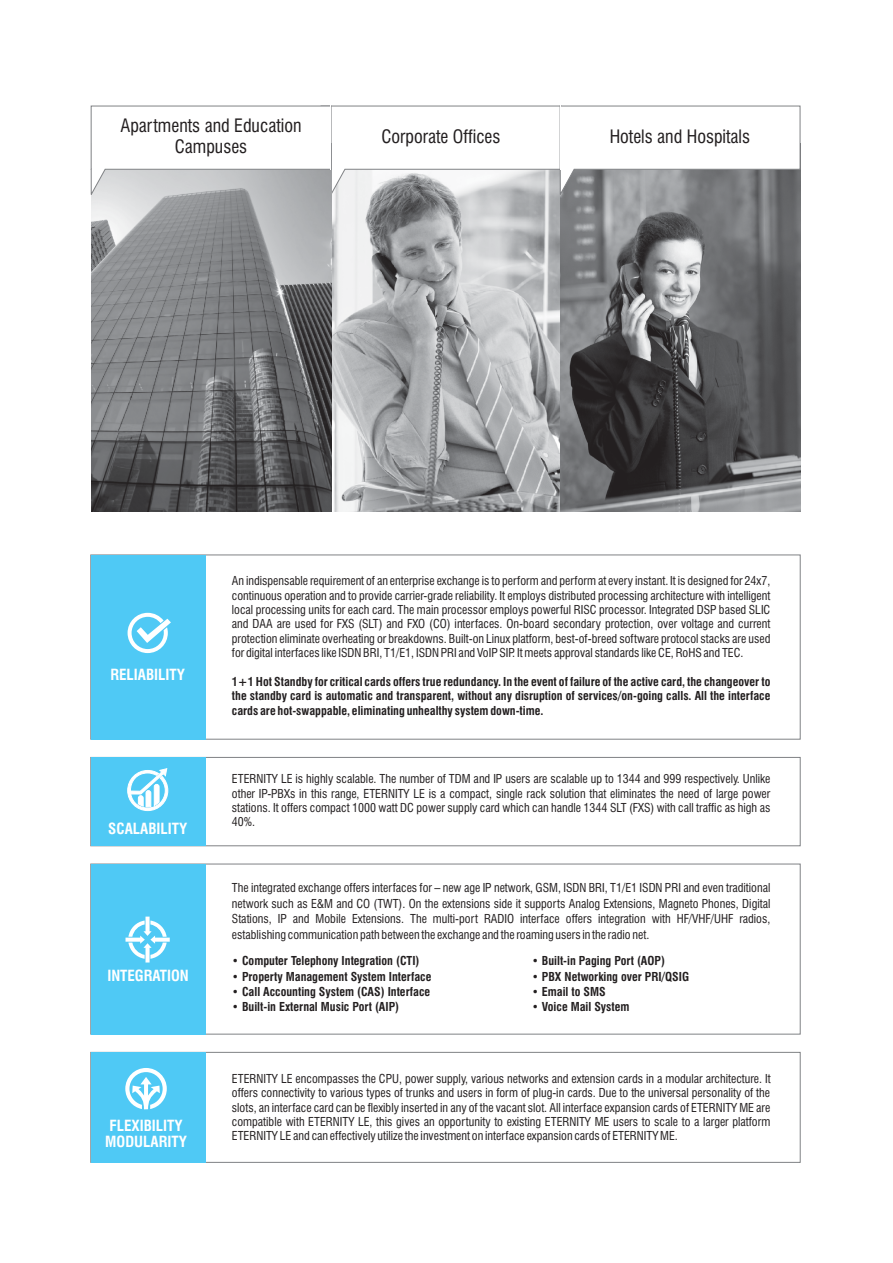
<style>
.page{position:relative;width:893px;height:1263px;background:#fff}
.page>*{position:absolute;margin:0;border:0;box-sizing:border-box;transform-origin:0 0}
.t1{font:condensed 18px/21.6px "Swiss 721 BT";color:#231f20;text-align:center}
.t2{font:700 condensed 15px/15.5px "Swiss 721 BT";color:#fff}
.t3{font:condensed 12px/14.4px "Swiss 721 BT";color:#231f20;text-align:justify}
.t4{font:700 condensed 12px/14.4px "Swiss 721 BT";color:#231f20;text-align:justify}
</style>
<div class="page">
<img style="left:331px;top:196px;width:229px;height:315px">
<img style="left:91px;top:196px;width:240px;height:315px">
<svg style="left:560px;top:196px;width:240px;height:315px;background:#666668"></svg>
<svg style="left:91px;top:106px;width:709px;height:90px"></svg>
<svg style="left:90px;top:554px;width:711px;height:186px"></svg>
<div style="left:91px;top:555px;width:114px;height:184px;background:#4fc9f5"></div>
<svg style="left:128px;top:613px;width:43px;height:40px"></svg>
<svg style="left:90px;top:757px;width:711px;height:89px"></svg>
<div style="left:91px;top:757px;width:114px;height:89px;background:#4fc9f5"></div>
<svg style="left:127px;top:768px;width:41px;height:43px"></svg>
<svg style="left:90px;top:1051px;width:711px;height:112px"></svg>
<div style="left:91px;top:1052px;width:114px;height:110px;background:#4fc9f5"></div>
<svg style="left:125px;top:1068px;width:42px;height:41px"></svg>
<svg style="left:90px;top:863px;width:711px;height:172px"></svg>
<div style="left:91px;top:864px;width:114px;height:170px;background:#4fc9f5"></div>
<svg style="left:126px;top:916px;width:44px;height:46px"></svg>
<hr style="left:330px;top:106px;width:1px;height:64px;background:#fff">
<hr style="left:560px;top:106px;width:1px;height:64px;background:#fff">
<h1 class="t1" style="left:120px;top:116px;width:183px">Apartments and Education<br>Campuses</h1>
<h1 class="t1" style="left:610px;top:127px;width:142px">Hotels and Hospitals</h1>
<h1 class="t1" style="left:381px;top:127px;width:121px">Corporate Offices</h1>
<p class="t2" style="left:110px;top:669px;width:76px">RELIABILITY</p>
<p class="t2" style="left:108px;top:822px;width:81px">SCALABILITY</p>
<p class="t2" style="left:107px;top:970px;width:83px">INTEGRATION</p>
<p class="t2" style="left:105px;top:1119px;width:83px">FLEXIBILITY<br>MODULARITY</p>
<p class="t3" style="left:232px;top:575px;width:540px">An indispensable requirement of an enterprise exchange is to perform and perform at every instant. It is designed for 24x7, continuous operation and to provide carrier-grade reliability. It employs distributed processing architecture with intelligent local processing units for each card. The main processor employs powerful RISC processor. Integrated DSP based SLIC and DAA are used for FXS (SLT) and FXO (CO) interfaces. On-board secondary protection, over voltage and current protection eliminate overheating or breakdowns. Built-on Linux platform, best-of-breed software protocol stacks are used for digital interfaces like ISDN BRI, T1/E1, ISDN PRI and VoIP SIP. It meets approval standards like CE, RoHS and TEC.</p>
<p class="t4" style="left:232px;top:675px;width:540px">1+1 Hot Standby for critical cards offers true redundancy. In the event of failure of the active card, the changeover to the standby card is automatic and transparent, without any disruption of services/on-going calls. All the interface cards are hot-swappable, eliminating unhealthy system down-time.</p>
<p class="t3" style="left:232px;top:773px;width:540px">ETERNITY LE is highly scalable. The number of TDM and IP users are scalable up to 1344 and 999 respectively. Unlike other IP-PBXs in this range, ETERNITY LE is a compact, single rack solution that eliminates the need of large power stations. It offers compact 1000 watt DC power supply card which can handle 1344 SLT (FXS) with call traffic as high as 40%.</p>
<p class="t3" style="left:232px;top:881px;width:540px;line-height:15.5px">The integrated exchange offers interfaces for – new age IP network, GSM, ISDN BRI, T1/E1 ISDN PRI and even traditional network such as E&amp;M and CO (TWT). On the extensions side it supports Analog Extensions, Magneto Phones, Digital Stations, IP and Mobile Extensions. The multi-port RADIO interface offers integration with HF/VHF/UHF radios, establishing communication path between the exchange and the roaming users in the radio net.</p>
<p class="t4" style="left:232px;top:955px;width:189px">• Computer Telephony Integration (CTI)</p>
<p class="t4" style="left:232px;top:970px;width:201px">• Property Management System Interface</p>
<p class="t4" style="left:232px;top:986px;width:200px">• Call Accounting System (CAS) Interface</p>
<p class="t4" style="left:232px;top:1001px;width:169px">• Built-in External Music Port (AIP)</p>
<p class="t4" style="left:532px;top:955px;width:135px">• Built-in Paging Port (AOP)</p>
<p class="t4" style="left:532px;top:970px;width:159px">• PBX Networking over PRI/QSIG</p>
<p class="t4" style="left:532px;top:986px;width:75px">• Email to SMS</p>
<p class="t4" style="left:532px;top:1001px;width:99px">• Voice Mail System</p>
<p class="t3" style="left:232px;top:1072px;width:540px">ETERNITY LE encompasses the CPU, power supply, various networks and extension cards in a modular architecture. It offers connectivity to various types of trunks and users in form of plug-in cards. Due to the universal personality of the slots, an interface card can be flexibly inserted in any of the vacant slot. All interface expansion cards of ETERNITY ME are compatible with ETERNITY LE, this gives an opportunity to existing ETERNITY ME users to scale to a larger platform ETERNITY LE and can effectively utilize the investment on interface expansion cards of ETERNITY ME.</p>
</div>
